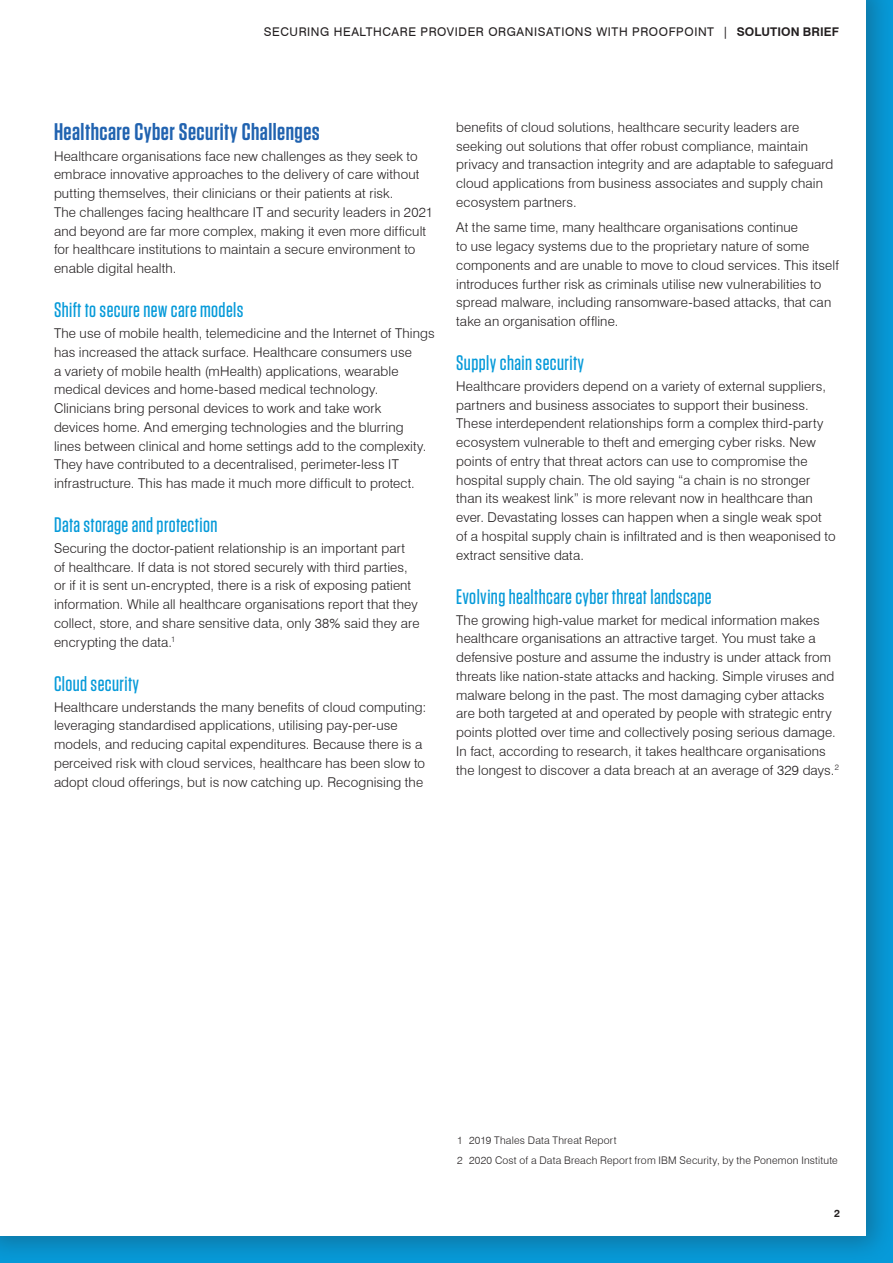
<style>
.page{position:relative;width:893px;height:1263px;background:#fff}
.page>*{position:absolute;margin:0;border:0;box-sizing:border-box;transform-origin:0 0}
.t1{font:600 24px "Tungsten";letter-spacing:.02em;color:#2163b0}
.t2{font:500 21px "Tungsten";letter-spacing:.02em;color:#069ad9}
.t3{font:300 13.5px/18.8px "Swiss 721 BT";letter-spacing:.01em;color:#231f20}
.t4{font:12px "Swiss 721 BT";letter-spacing:.05em;color:#231f20}
.t5{font:300 10.5px/20.2px "Swiss 721 BT";letter-spacing:.02em;color:#231f20}
.t6{font:700 10.5px "Swiss 721 BT";color:#231f20}
.s1{font-weight:700}
</style>
<div class="page">
<div style="left:0;top:0;width:893px;height:1263px;background:#231f20;opacity:.3"></div>
<div style="left:0;top:0;width:866px;height:1236px;background:#fff"></div>
<p class="t4" style="left:264px;top:25px;width:577px">SECURING HEALTHCARE PROVIDER ORGANISATIONS WITH PROOFPOINT | <span class="s1">SOLUTION BRIEF</span></p>
<h1 class="t1" style="left:54px;top:119px;width:267px">Healthcare Cyber Security Challenges</h1>
<p class="t3" style="left:54px;top:146px;width:381px">Healthcare organisations face new challenges as they seek to embrace innovative approaches to the delivery of care without putting themselves, their clinicians or their patients at risk.<br>The challenges facing healthcare IT and security leaders in 2021 and beyond are far more complex, making it even more difficult for healthcare institutions to maintain a secure environment to enable digital health.</p>
<h2 class="t2" style="left:54px;top:299px;width:191px">Shift to secure new care models</h2>
<p class="t3" style="left:54px;top:324px;width:382px">The use of mobile health, telemedicine and the Internet of Things has increased the attack surface. Healthcare consumers use<br>a variety of mobile health (mHealth) applications, wearable medical devices and home-based medical technology.<br>Clinicians bring personal devices to work and take work<br>devices home. And emerging technologies and the blurring<br>lines between clinical and home settings add to the complexity.<br>They have contributed to a decentralised, perimeter-less IT infrastructure. This has made it much more difficult to protect.</p>
<h2 class="t2" style="left:54px;top:514px;width:165px">Data storage and protection</h2>
<p class="t3" style="left:54px;top:539px;width:367px">Securing the doctor-patient relationship is an important part of healthcare. If data is not stored securely with third parties, or if it is sent un-encrypted, there is a risk of exposing patient information. While all healthcare organisations report that they collect, store, and share sensitive data, only 38% said they are encrypting the data.<sup>1</sup></p>
<h2 class="t2" style="left:54px;top:672px;width:87px">Cloud security</h2>
<p class="t3" style="left:54px;top:697px;width:374px">Healthcare understands the many benefits of cloud computing: leveraging standardised applications, utilising pay-per-use models, and reducing capital expenditures. Because there is a perceived risk with cloud services, healthcare has been slow to adopt cloud offerings, but is now catching up. Recognising the</p>
<p class="t3" style="left:456px;top:117px;width:379px">benefits of cloud solutions, healthcare security leaders are seeking out solutions that offer robust compliance, maintain privacy and transaction integrity and are adaptable to safeguard cloud applications from business associates and supply chain ecosystem partners.</p>
<p class="t3" style="left:456px;top:218px;width:384px">At the same time, many healthcare organisations continue<br>to use legacy systems due to the proprietary nature of some components and are unable to move to cloud services. This itself introduces further risk as criminals utilise new vulnerabilities to spread malware, including ransomware-based attacks, that can take an organisation offline.</p>
<h2 class="t2" style="left:456px;top:352px;width:129px">Supply chain security</h2>
<p class="t3" style="left:456px;top:377px;width:381px">Healthcare providers depend on a variety of external suppliers, partners and business associates to support their business.<br>These interdependent relationships form a complex third-party ecosystem vulnerable to theft and emerging cyber risks. New points of entry that threat actors can use to compromise the hospital supply chain. The old saying “a chain is no stronger than its weakest link” is more relevant now in healthcare than ever. Devastating losses can happen when a single weak spot of a hospital supply chain is infiltrated and is then weaponised to extract sensitive data.</p>
<h2 class="t2" style="left:456px;top:585px;width:257px">Evolving healthcare cyber threat landscape</h2>
<p class="t3" style="left:456px;top:610px;width:384px">The growing high-value market for medical information makes healthcare organisations an attractive target. You must take a defensive posture and assume the industry is under attack from threats like nation-state attacks and hacking. Simple viruses and malware belong in the past. The most damaging cyber attacks are both targeted at and operated by people with strategic entry points plotted over time and collectively posing serious damage.<br>In fact, according to research, it takes healthcare organisations the longest to discover a data breach at an average of 329 days.<sup>2</sup></p>
<p class="t5" style="left:457px;top:1130px;width:382px">1 2019 Thales Data Threat Report<br>2 2020 Cost of a Data Breach Report from IBM Security, by the Ponemon Institute</p>
<p class="t6" style="left:834px;top:1207px;width:7px">2</p>
</div>
